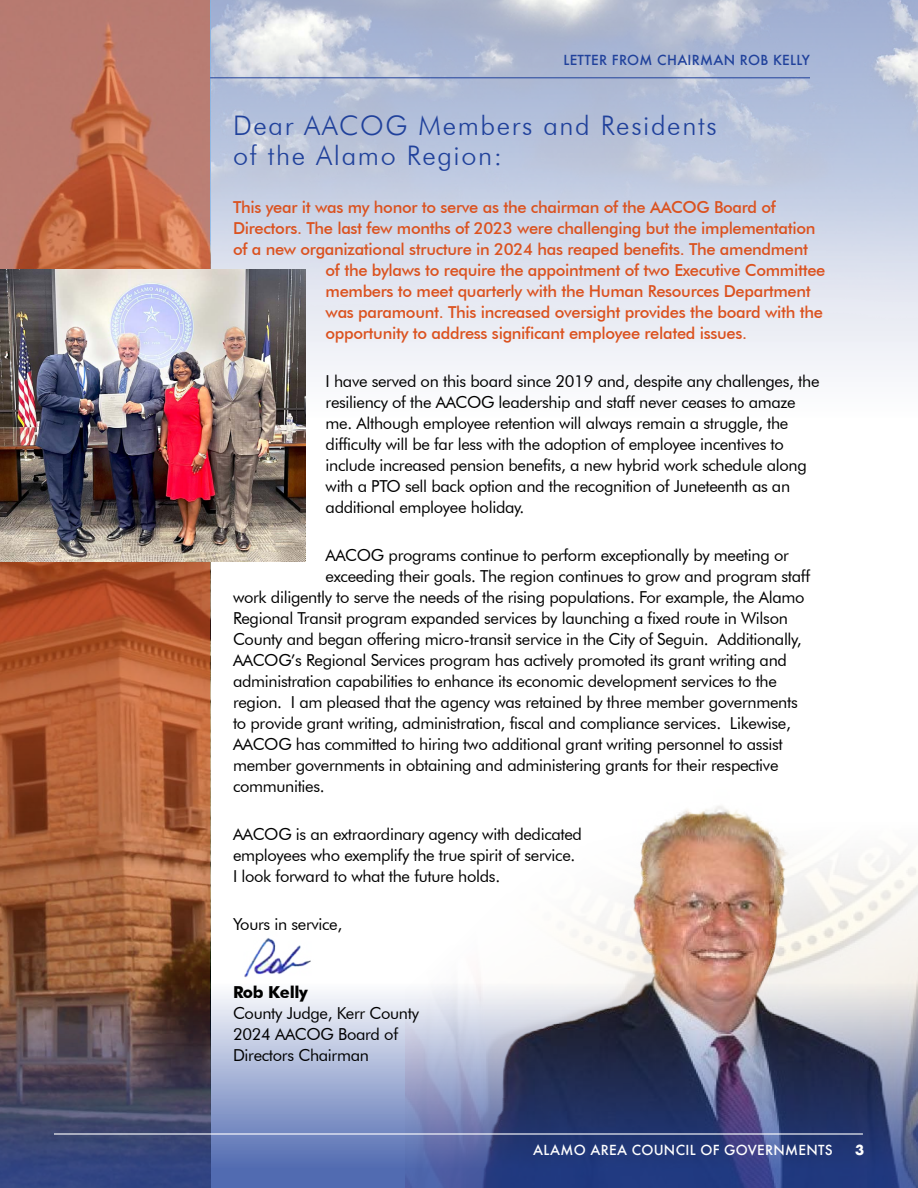
<style>
.page{position:relative;width:918px;height:1188px;background:#fff}
.page>*{position:absolute;margin:0;border:0;box-sizing:border-box;transform-origin:0 0}
.t1{font:300 27px/30px "Futura BT";letter-spacing:.06em;color:#20419b}
.t2{font:16.5px/21px "Futura BT";letter-spacing:-.02em;color:#000}
.t3{font:500 16.5px "Futura BT";letter-spacing:-.02em;color:#db521f}
.t4{font:700 16.5px "Futura BT";letter-spacing:-.02em;color:#000}
.t5{font:500 13.5px "Futura";letter-spacing:.02em;color:#fff}
.t6{font:500 13.5px "Futura";letter-spacing:.02em;color:#20419b}
.t7{font:700 13.5px "Futura";color:#fff}
</style>
<div class="page">
<div style="left:0;top:0;width:918px;height:418px;background:#f6f7fa"></div>
<img style="left:210px;top:0;width:708px;height:342px">
<img style="left:567px;top:806px;width:351px;height:176px">
<svg style="left:0;top:0;width:210px;height:982px;background:#b16545"></svg>
<img style="left:0;top:982px;width:918px;height:206px">
<hr style="left:210px;top:77px;width:600px;height:1px;background:#20419b">
<hr style="left:54px;top:1133px;width:809px;height:2px;background:#fff">
<img style="left:0;top:269px;width:305px;height:292px">
<img style="left:233px;top:938px;width:89px;height:50px">
<p class="t6" style="left:563px;top:51px;width:248px">LETTER FROM CHAIRMAN ROB KELLY</p>
<h1 class="t1" style="left:233px;top:110px;width:485px">Dear AACOG Members and Residents of the Alamo Region:</h1>
<p class="t3" style="left:233px;top:197px;width:544px">This year it was my honor to serve as the chairman of the AACOG Board of</p>
<p class="t3" style="left:233px;top:218px;width:584px">Directors. The last few months of 2023 were challenging but the implementation</p>
<p class="t3" style="left:233px;top:239px;width:577px">of a new organizational structure in 2024 has reaped benefits. The amendment</p>
<p class="t3" style="left:326px;top:260px;width:501px">of the bylaws to require the appointment of two Executive Committee</p>
<p class="t3" style="left:326px;top:281px;width:487px">members to meet quarterly with the Human Resources Department</p>
<p class="t3" style="left:326px;top:302px;width:499px">was paramount. This increased oversight provides the board with the</p>
<p class="t3" style="left:326px;top:323px;width:423px">opportunity to address significant employee related issues.</p>
<p class="t2" style="left:326px;top:370px;width:495px">I have served on this board since 2019 and, despite any challenges, the resiliency of the AACOG leadership and staff never ceases to amaze me. Although employee retention will always remain a struggle, the difficulty will be far less with the adoption of employee incentives to include increased pension benefits, a new hybrid work schedule along with a PTO sell back option and the recognition of Juneteenth as an additional employee holiday.</p>
<p class="t2" style="left:326px;top:544px;width:465px">AACOG programs continue to perform exceptionally by meeting or</p>
<p class="t2" style="left:326px;top:565px;width:486px">exceeding their goals. The region continues to grow and program staff</p>
<p class="t2" style="left:233px;top:586px;width:573px">work diligently to serve the needs of the rising populations. For example, the Alamo</p>
<p class="t2" style="left:233px;top:607px;width:556px">Regional Transit program expanded services by launching a fixed route in Wilson</p>
<p class="t2" style="left:233px;top:628px;width:570px">County and began offering micro-transit service in the City of Seguin. Additionally,</p>
<p class="t2" style="left:233px;top:649px;width:556px">AACOG’s Regional Services program has actively promoted its grant writing and</p>
<p class="t2" style="left:233px;top:670px;width:545px">administration capabilities to enhance its economic development services to the</p>
<p class="t2" style="left:233px;top:691px;width:566px">region. I am pleased that the agency was retained by three member governments</p>
<p class="t2" style="left:233px;top:712px;width:559px">to provide grant writing, administration, fiscal and compliance services. Likewise,</p>
<p class="t2" style="left:233px;top:733px;width:551px">AACOG has committed to hiring two additional grant writing personnel to assist</p>
<p class="t2" style="left:233px;top:754px;width:547px">member governments in obtaining and administering grants for their respective</p>
<p class="t2" style="left:233px;top:775px;width:93px">communities.</p>
<p class="t2" style="left:233px;top:823px;width:351px">AACOG is an extraordinary agency with dedicated employees who exemplify the true spirit of service.<br>I look forward to what the future holds.</p>
<p class="t2" style="left:233px;top:913px;width:111px">Yours in service,</p>
<p class="t4" style="left:233px;top:982px;width:77px">Rob Kelly</p>
<p class="t2" style="left:233px;top:1003px;width:188px">County Judge, Kerr County<br>2024 AACOG Board of<br>Directors Chairman</p>
<p class="t5" style="left:533px;top:1141px;width:301px">ALAMO AREA COUNCIL OF GOVERNMENTS</p>
<p class="t7" style="left:855px;top:1140px;width:11px">3</p>
</div>
